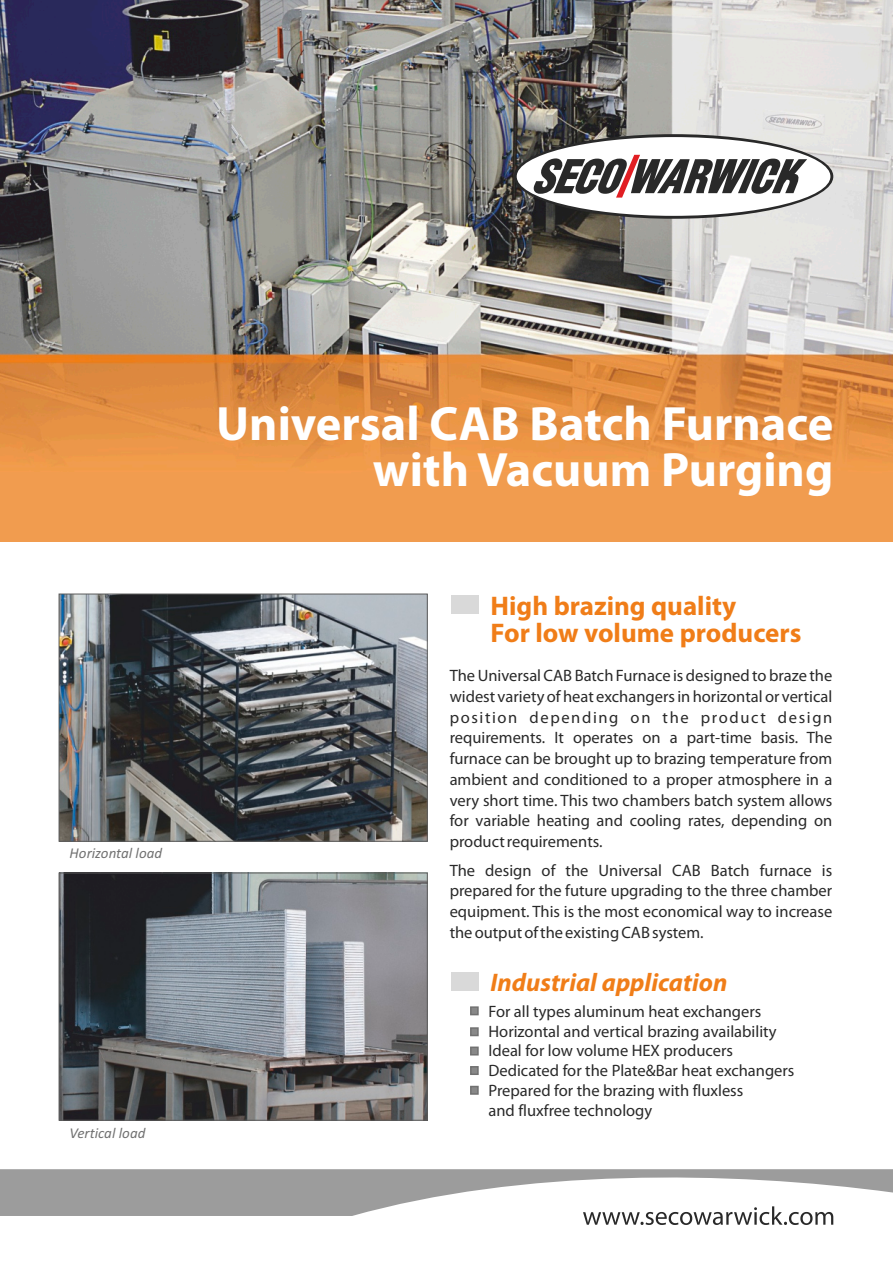
<style>
.page{position:relative;width:893px;height:1263px;background:#fff}
.page>*{position:absolute;margin:0;border:0;box-sizing:border-box;transform-origin:0 0}
.t1{font:700 48.45px/45.5px "Myriad Pro";color:#fff;text-align:right}
.t2{font:700 27px/26.7px "Myriad Pro";color:#f07d18}
.t3{font:italic 700 25.5px "Myriad Pro";color:#f07d18}
.t4{font:16.5px/20.7px "Myriad Pro";color:#292929;text-align:justify}
.t5{font:italic 15px "Calibri";color:#717171}
</style>
<div class="page">
<img style="left:61px;top:874px;width:365px;height:245px">
<img style="left:0;top:0;width:893px;height:541px">
<img style="left:61px;top:596px;width:365px;height:244px">
<div style="left:59px;top:594px;width:369px;height:248px;border:1px solid #5b5b5b"></div>
<div style="left:59px;top:872px;width:369px;height:249px;border:1px solid #5b5b5b"></div>
<svg style="left:0;top:1169px;width:893px;height:56px"></svg>
<svg style="left:470px;top:1006px;width:9px;height:10px"></svg>
<svg style="left:470px;top:1027px;width:9px;height:10px"></svg>
<svg style="left:470px;top:1046px;width:9px;height:10px"></svg>
<svg style="left:470px;top:1066px;width:9px;height:9px"></svg>
<svg style="left:470px;top:1085px;width:9px;height:10px"></svg>
<div style="left:451px;top:972px;width:28px;height:19px;background:#d9d9d9"></div>
<div style="left:451px;top:596px;width:28px;height:18px;background:#d9d9d9"></div>
<svg style="left:514px;top:134px;width:319px;height:85px"></svg>
<p class="t5" style="left:70px;top:847px;width:94px">Horizontal load</p>
<p class="t5" style="left:70px;top:1127px;width:77px">Vertical load</p>
<h1 class="t1" style="left:216px;top:406px;width:619px">Universal CAB Batch Furnace with Vacuum Purging</h1>
<h2 class="t2" style="left:491px;top:595px;width:312px">High brazing quality<br>For low volume producers</h2>
<p class="t4" style="left:450px;top:667px;width:384px">The Universal CAB Batch Furnace is designed to braze the widest variety of heat exchangers in horizontal or vertical position depending on the product design requirements. It operates on a part-time basis. The furnace can be brought up to brazing temperature from ambient and conditioned to a proper atmosphere in a very short time. This two chambers batch system allows for variable heating and cooling rates, depending on product requirements.</p>
<p class="t4" style="left:450px;top:861px;width:384px">The design of the Universal CAB Batch furnace is prepared for the future upgrading to the three chamber equipment. This is the most economical way to increase the output of the existing CAB system.</p>
<h3 class="t3" style="left:491px;top:971px;width:238px">Industrial application</h3>
<p class="t4" style="left:488px;top:1003px;width:307px;line-height:19.6px;text-align:left">For all types aluminum heat exchangers Horizontal and vertical brazing availability Ideal for low volume HEX producers Dedicated for the Plate&amp;Bar heat exchangers Prepared for the brazing with fluxless<br>and fluxfree technology</p>
</div>
